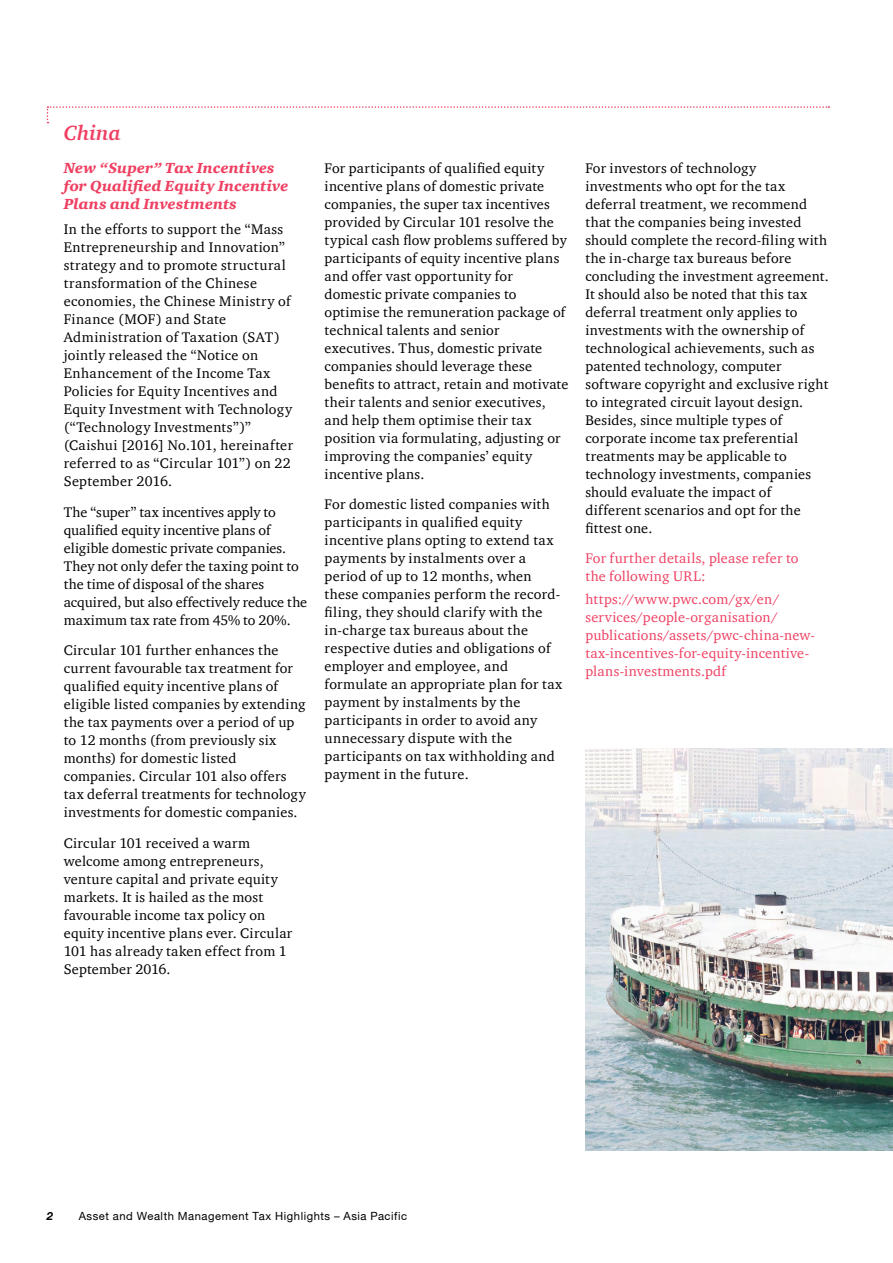
<style>
.page{position:relative;width:893px;height:1263px;background:#fff}
.page>*{position:absolute;margin:0;border:0;box-sizing:border-box;transform-origin:0 0}
.t1{font:italic 700 21px "ITC Charter Com";letter-spacing:.005em;color:#ef4062}
.t2{font:italic 900 15px/18px "ITC Charter Com";letter-spacing:.01em;color:#ef4062}
.t3{font:14.25px/18px "ITC Charter Com";letter-spacing:.015em;color:#000}
.t4{font:14.25px/18px "ITC Charter Com";letter-spacing:.02em;color:#ef4062}
.t5{font:11.25px "Helvetica Neue";letter-spacing:.05em;color:#000}
.t6{font:italic 700 11.25px "Helvetica Neue";color:#000}
</style>
<div class="page">
<img style="left:585px;top:748px;width:308px;height:402px">
<svg style="left:47px;top:106px;width:782px;height:17px"></svg>
<h1 class="t1" style="left:64px;top:120px;width:58px">China</h1>
<p class="t2" style="left:64px;top:159px;width:226px">New “Super” Tax Incentives for Qualified Equity Incentive<br>Plans and Investments</p>
<p class="t3" style="left:64px;top:220px;width:231px">In the efforts to support the “Mass<br>Entrepreneurship and Innovation” strategy and to promote structural transformation of the Chinese economies, the Chinese Ministry of<br>Finance (MOF) and State<br>Administration of Taxation (SAT) jointly released the “Notice on<br>Enhancement of the Income Tax<br>Policies for Equity Incentives and<br>Equity Investment with Technology (“Technology Investments”)” (Caishui [2016] No.101, hereinafter referred to as “Circular 101”) on 22<br>September 2016.</p>
<p class="t3" style="left:64px;top:502px;width:245px">The “super” tax incentives apply to qualified equity incentive plans of eligible domestic private companies.<br>They not only defer the taxing point to the time of disposal of the shares acquired, but also effectively reduce the maximum tax rate from 45% to 20%.</p>
<p class="t3" style="left:64px;top:641px;width:244px">Circular 101 further enhances the current favourable tax treatment for qualified equity incentive plans of eligible listed companies by extending the tax payments over a period of up to 12 months (from previously six months) for domestic listed companies. Circular 101 also offers tax deferral treatments for technology investments for domestic companies.</p>
<p class="t3" style="left:64px;top:834px;width:230px">Circular 101 received a warm welcome among entrepreneurs, venture capital and private equity markets. It is hailed as the most favourable income tax policy on equity incentive plans ever. Circular<br>101 has already taken effect from 1<br>September 2016.</p>
<p class="t3" style="left:325px;top:159px;width:245px">For participants of qualified equity incentive plans of domestic private companies, the super tax incentives provided by Circular 101 resolve the typical cash flow problems suffered by participants of equity incentive plans and offer vast opportunity for domestic private companies to optimise the remuneration package of technical talents and senior executives. Thus, domestic private companies should leverage these benefits to attract, retain and motivate their talents and senior executives, and help them optimise their tax position via formulating, adjusting or improving the companies’ equity incentive plans.</p>
<p class="t3" style="left:325px;top:495px;width:239px">For domestic listed companies with participants in qualified equity incentive plans opting to extend tax payments by instalments over a period of up to 12 months, when these companies perform the record&shy;filing, they should clarify with the in-charge tax bureaus about the respective duties and obligations of employer and employee, and formulate an appropriate plan for tax payment by instalments by the participants in order to avoid any unnecessary dispute with the participants on tax withholding and payment in the future.</p>
<p class="t3" style="left:585px;top:159px;width:245px">For investors of technology investments who opt for the tax deferral treatment, we recommend that the companies being invested should complete the record-filing with the in-charge tax bureaus before concluding the investment agreement.<br>It should also be noted that this tax deferral treatment only applies to investments with the ownership of technological achievements, such as patented technology, computer software copyright and exclusive right to integrated circuit layout design.<br>Besides, since multiple types of corporate income tax preferential treatments may be applicable to technology investments, companies should evaluate the impact of different scenarios and opt for the fittest one.</p>
<p class="t4" style="left:585px;top:549px;width:215px">For further details, please refer to the following URL:</p>
<p class="t4" style="left:585px;top:590px;width:231px">https://www.pwc.com/gx/en/ services/people-organisation/ publications/assets/pwc-china-new&shy;tax-incentives-for-equity-incentive&shy;plans-investments.pdf</p>
<p class="t6" style="left:47px;top:1209px;width:8px">2</p>
<p class="t5" style="left:79px;top:1210px;width:330px">Asset and Wealth Management Tax Highlights – Asia Pacific</p>
</div>
